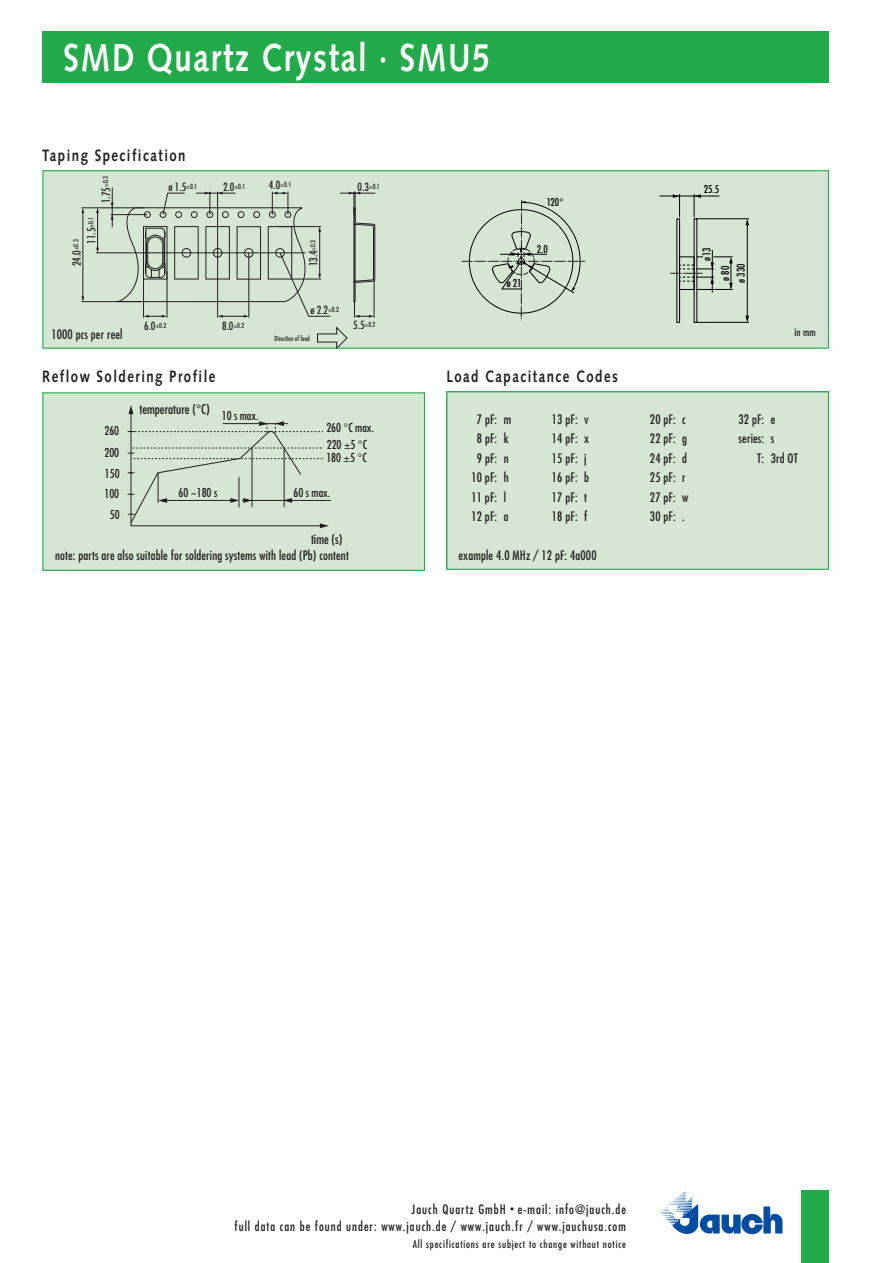
<style>
.page{position:relative;width:893px;height:1263px;background:#fff}
.page>*{position:absolute;margin:0;border:0;box-sizing:border-box;transform-origin:0 0}
.t1{font:700 39px "Syntax";letter-spacing:.055em;color:#fff;scale:.8 1}
.t2{font:700 16.5px "Syntax";letter-spacing:.11em;color:#231f20;scale:.8 1}
.t3{font:condensed 13.2px "Futura";color:#231f20}
.t4{font:condensed 12.75px/19.5px "Futura";letter-spacing:.015em;color:#231f20}
.t5{font:condensed 12.75px/16.8px "Futura";letter-spacing:.08em;color:#231f20;text-align:right}
.t6{font:condensed 12px/21.6px "Futura";color:#231f20}
.t7{font:condensed 11.1px "Futura";color:#231f20}
.t8{font:condensed 10.65px "Futura";color:#000}
.t9{font:condensed 10.5px "Futura";letter-spacing:.075em;color:#231f20}
.t10{font:condensed 6.9px "Futura";color:#231f20}
</style>
<div class="page">
<div style="left:42px;top:32px;width:787px;height:51px;background:#23aa4a"></div>
<div style="left:43px;top:171px;width:785px;height:177px;background:#d5e7d2"></div>
<hr style="left:81px;top:208px;width:63px;height:1px;background:#231f20">
<hr style="left:96px;top:253px;width:37px;height:1px;background:#231f20">
<hr style="left:97px;top:212px;width:1px;height:37px;background:#231f20">
<svg style="left:96px;top:248px;width:3px;height:5px"></svg>
<svg style="left:96px;top:208px;width:3px;height:5px"></svg>
<hr style="left:81px;top:301px;width:59px;height:1px;background:#231f20">
<hr style="left:83px;top:212px;width:1px;height:86px;background:#231f20">
<svg style="left:81px;top:296px;width:3px;height:6px"></svg>
<svg style="left:81px;top:208px;width:3px;height:5px"></svg>
<div style="left:42px;top:170px;width:787px;height:179px;border:1px solid #23aa4a"></div>
<div style="left:43px;top:393px;width:381px;height:177px;background:#d5e7d2"></div>
<div style="left:42px;top:392px;width:383px;height:179px;border:1px solid #23aa4a"></div>
<div style="left:676px;top:218px;width:4px;height:105px;border:1px solid #000"></div>
<div style="left:679px;top:256px;width:15px;height:34px;border:1px solid #000"></div>
<hr style="left:696px;top:218px;width:53px;height:1px;background:#000">
<hr style="left:747px;top:223px;width:1px;height:97px;background:#000">
<hr style="left:659px;top:196px;width:60px;height:1px;background:#000">
<svg style="left:673px;top:194px;width:7px;height:23px"></svg>
<svg style="left:694px;top:194px;width:7px;height:23px"></svg>
<hr style="left:697px;top:322px;width:52px;height:1px;background:#000">
<hr style="left:697px;top:289px;width:36px;height:1px;background:#000">
<hr style="left:712px;top:250px;width:1px;height:42px;background:#000">
<svg style="left:670px;top:257px;width:63px;height:32px"></svg>
<svg style="left:745px;top:316px;width:4px;height:6px"></svg>
<svg style="left:745px;top:219px;width:4px;height:6px"></svg>
<div style="left:447px;top:392px;width:381px;height:177px;background:#d5e7d2"></div>
<div style="left:446px;top:391px;width:383px;height:179px;border:1px solid #23aa4a"></div>
<div style="left:801px;top:1191px;width:28px;height:72px;background:#23aa4a"></div>
<svg style="left:660px;top:1190px;width:122px;height:45px"></svg>
<svg style="left:105px;top:187px;width:270px;height:161px"></svg>
<svg style="left:127px;top:405px;width:205px;height:123px"></svg>
<svg style="left:462px;top:200px;width:123px;height:120px"></svg>
<h1 class="t1" style="left:64px;top:42px;width:534px">SMD Quartz Crystal · SMU5</h1>
<p class="t2" style="left:42px;top:149px;width:181px">Taping Specification</p>
<p class="t7" style="left:101px;top:203px;width:28px;rotate:-90deg">1.75 <sup>0.3</sup></p>
<p class="t7" style="left:269px;top:180px;width:24px">4.0 <sup>0.1</sup></p>
<p class="t7" style="left:223px;top:182px;width:24px">2.0 <sup>0.1</sup></p>
<p class="t7" style="left:168px;top:182px;width:30px">ø 1.5 <sup>0.1</sup></p>
<p class="t7" style="left:357px;top:182px;width:24px">0.3 <sup>0.1</sup></p>
<p class="t7" style="left:86px;top:244px;width:28px;rotate:-90deg">11.5 <sup>0.1</sup></p>
<p class="t7" style="left:71px;top:266px;width:28px;rotate:-90deg">24.0 <sup>0.3</sup></p>
<p class="t7" style="left:308px;top:266px;width:28px;rotate:-90deg">13.4 <sup>0.3</sup></p>
<p class="t7" style="left:310px;top:305px;width:30px">ø 2.2 <sup>0.2</sup></p>
<p class="t4" style="left:51px;top:325px;width:73px">1000 pcs per reel</p>
<p class="t7" style="left:144px;top:321px;width:24px">6.0 <sup>0.2</sup></p>
<p class="t7" style="left:222px;top:321px;width:24px">8.0 <sup>0.2</sup></p>
<p class="t10" style="left:275px;top:335px;width:37px">Direction of feed</p>
<p class="t7" style="left:353px;top:319px;width:24px">5.5 <sup>0.2</sup></p>
<p class="t2" style="left:42px;top:370px;width:218px">Reflow Soldering Profile</p>
<p class="t6" style="left:104px;top:421px;width:16px">260<br>200</p>
<p class="t6" style="left:105px;top:463px;width:16px">150</p>
<p class="t3" style="left:139px;top:403px;width:72px">temperature ( C)</p>
<p class="t6" style="left:222px;top:406px;width:38px">10 s max.</p>
<p class="t6" style="left:326px;top:418px;width:49px">260 C max.</p>
<p class="t6" style="left:326px;top:447px;width:42px">180 5 C</p>
<p class="t6" style="left:327px;top:434px;width:42px">220 5 C</p>
<p class="t6" style="left:104px;top:484px;width:16px">100</p>
<p class="t6" style="left:178px;top:483px;width:40px">60 ~180 s</p>
<p class="t6" style="left:293px;top:483px;width:38px">60 s max.</p>
<p class="t6" style="left:110px;top:504px;width:11px">50</p>
<p class="t3" style="left:311px;top:533px;width:33px">time (s)</p>
<p class="t4" style="left:55px;top:546px;width:295px">note: parts are also suitable for soldering systems with lead (Pb) content</p>
<p class="t8" style="left:507px;top:278px;width:16px">ø 21</p>
<p class="t8" style="left:547px;top:197px;width:14px">120</p>
<p class="t8" style="left:537px;top:244px;width:12px">2.0</p>
<p class="t8" style="left:704px;top:184px;width:17px">25.5</p>
<p class="t8" style="left:702px;top:261px;width:15px;rotate:-90deg">ø 13</p>
<p class="t8" style="left:736px;top:283px;width:21px;rotate:-90deg">ø 330</p>
<p class="t8" style="left:720px;top:281px;width:16px;rotate:-90deg">ø 80</p>
<p class="t9" style="left:794px;top:327px;width:22px">in mm</p>
<p class="t2" style="left:446px;top:370px;width:216px">Load Capacitance Codes</p>
<p class="t4" style="left:471px;top:410px;width:41px;text-align:center">7 pF: m<br>8 pF: k<br>9 pF: n<br>10 pF: h<br>11 pF: l<br>12 pF: a</p>
<p class="t4" style="left:650px;top:410px;width:40px">20 pF: c<br>22 pF: g<br>24 pF: d<br>25 pF: r<br>27 pF: w<br>30 pF: .</p>
<p class="t4" style="left:738px;top:410px;width:38px">32 pF: e</p>
<p class="t4" style="left:552px;top:410px;width:39px">13 pF: v<br>14 pF: x<br>15 pF: j<br>16 pF: b<br>17 pF: t<br>18 pF: f</p>
<p class="t4" style="left:458px;top:547px;width:140px">example 4.0 MHz / 12 pF: 4a000</p>
<p class="t4" style="left:738px;top:430px;width:37px">series: s</p>
<p class="t4" style="left:757px;top:449px;width:42px">T: 3rd OT</p>
<p class="t5" style="left:235px;top:1202px;width:393px">Jauch Quartz GmbH <sup>•</sup> e-mail: info@jauch.de<br>full data can be found under: www.jauch.de / www.jauch.fr / www.jauchusa.com</p>
<p class="t9" style="left:413px;top:1239px;width:215px">All specifications are subject to change without notice</p>
</div>
